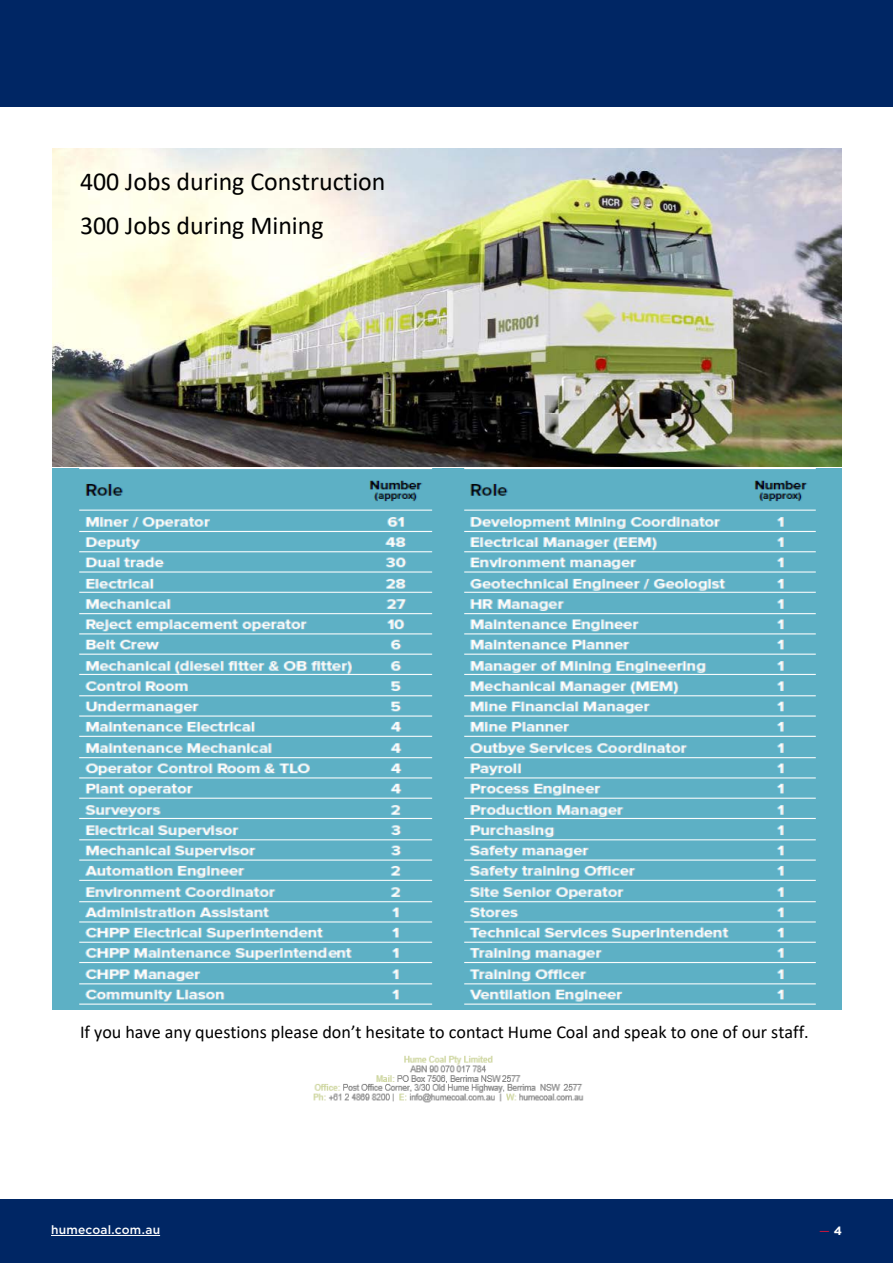
<style>
.page{position:relative;width:893px;height:1263px;background:#fff}
.page>*{position:absolute;margin:0;border:0;box-sizing:border-box;transform-origin:0 0}
.t1{font:25.95px/44.4px "Calibri";color:#000}
.t2{font:18.15px "Calibri";color:#000}
.t3{font:500 12px "Gotham";letter-spacing:.02em;color:#fff}
.t4{font:12px "Gotham";color:#d7153a}
.s1{font-weight:700;color:#fff}
</style>
<div class="page">
<div style="left:0;top:1199px;width:893px;height:64px;background:#002664"></div>
<div style="left:0;top:0;width:893px;height:106px;background:#002664"></div>
<hr style="left:51px;top:1235px;width:109px;height:1px;background:#fff">
<img style="left:52px;top:149px;width:790px;height:861px">
<img style="left:313px;top:1055px;width:271px;height:48px">
<h1 class="t1" style="left:80px;top:158px;width:307px">400 Jobs during Construction<br>300 Jobs during Mining</h1>
<p class="t2" style="left:80px;top:1020px;width:730px">If you have any questions please don’t hesitate to contact Hume Coal and speak to one of our staff.</p>
<p class="t3" style="left:51px;top:1222px;width:111px">humecoal.com.au</p>
<p class="t4" style="left:819px;top:1223px;width:24px">— <span class="s1">4</span></p>
</div>
